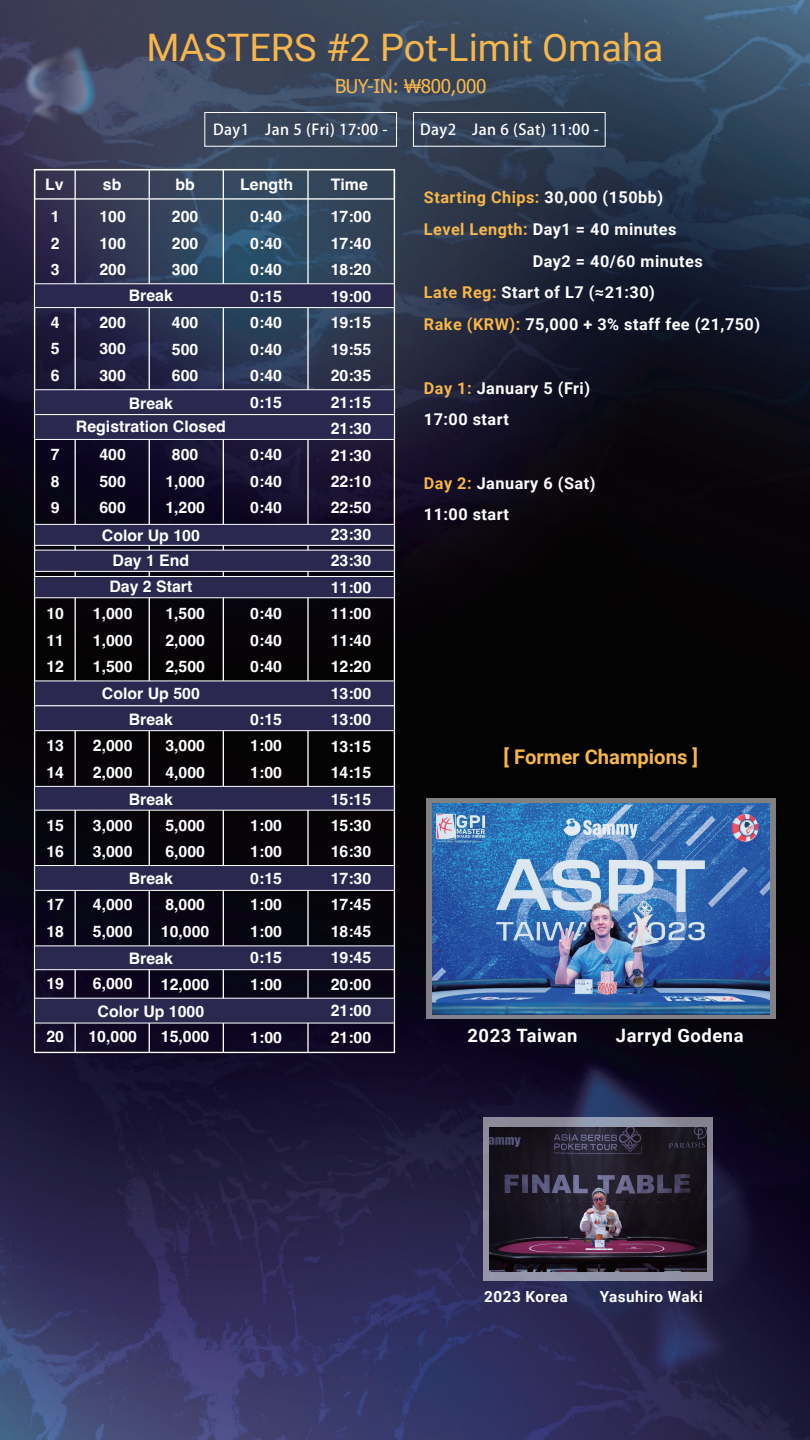
<style>
.page{position:relative;width:810px;height:1440px;background:#fff}
.page>*{position:absolute;margin:0;border:0;box-sizing:border-box;transform-origin:0 0}
.t1{font:37.95px "Roboto";color:#f7b64b}
.t2{font:700 20.17px "Roboto";color:#f7b64b}
.t3{font:18.9px "Tahoma";letter-spacing:-.02em;color:#f7b64b}
.t4{font:700 18.38px "Roboto";letter-spacing:.03em;color:#fff}
.t5{font:700 16.27px/31.7px "Roboto";letter-spacing:.03em;color:#fff}
.t6{font:700 16.27px "Roboto";letter-spacing:.03em;color:#f6b649}
.t7{font:700 15.9px/26.5px "Helvetica";color:#fff;text-align:justify}
.t8{font:700 15.3px "Roboto";letter-spacing:.03em;color:#fff}
.t9{font:500 14.92px "Koz Go Pr 6 N";letter-spacing:.03em;color:#fff}
.s1{color:#fff}
.s2{color:#f6b649}
.s3{font-family:"Koz Go Pr 6 N";font-weight:400}
</style>
<div class="page">
<img style="left:0;top:0;width:810px;height:1440px">
<div style="left:204px;top:112px;width:193px;height:35px;border:1px solid #fff"></div>
<div style="left:413px;top:112px;width:193px;height:35px;border:1px solid #fff"></div>
<div style="left:34px;top:169px;width:361px;height:31px;border:1px solid #fff"></div>
<hr style="left:75px;top:170px;width:1px;height:882px;background:#fff">
<hr style="left:149px;top:170px;width:1px;height:882px;background:#fff">
<hr style="left:223px;top:170px;width:1px;height:882px;background:#fff">
<hr style="left:307px;top:170px;width:2px;height:882px;background:#fff">
<div style="left:35px;top:284px;width:359px;height:24px;background:#2b2850"></div>
<div style="left:34px;top:283px;width:361px;height:25px;border:1px solid #fff"></div>
<div style="left:35px;top:786px;width:359px;height:24px;background:#2b2850"></div>
<div style="left:34px;top:786px;width:361px;height:25px;border:1px solid #fff"></div>
<div style="left:35px;top:946px;width:359px;height:24px;background:#2b2850"></div>
<div style="left:34px;top:946px;width:361px;height:24px;border:1px solid #fff"></div>
<div style="left:34px;top:389px;width:361px;height:26px;background:#2b2850;border:1px solid #fff"></div>
<div style="left:34px;top:414px;width:361px;height:26px;background:#2b2850;border:1px solid #fff"></div>
<div style="left:34px;top:524px;width:361px;height:22px;background:#2b2850;border:1px solid #fff"></div>
<div style="left:34px;top:681px;width:361px;height:25px;background:#2b2850"></div>
<div style="left:34px;top:705px;width:361px;height:26px;background:#2b2850;border:1px solid #fff"></div>
<div style="left:34px;top:550px;width:361px;height:22px;background:#2b2850;border:1px solid #fff"></div>
<div style="left:34px;top:576px;width:361px;height:22px;background:#2b2850;border:1px solid #fff"></div>
<div style="left:34px;top:998px;width:361px;height:25px;background:#2b2850"></div>
<div style="left:34px;top:865px;width:361px;height:26px;background:#2b2850;border:1px solid #fff"></div>
<svg style="left:426px;top:798px;width:349px;height:221px;background:#7b7c81"></svg>
<svg style="left:483px;top:1117px;width:230px;height:164px;background:#8f8fa2"></svg>
<img style="left:432px;top:803px;width:338px;height:211px">
<img style="left:489px;top:1127px;width:218px;height:145px">
<h1 class="t1" style="left:146px;top:21px;width:519px">MASTERS #2 Pot-Limit Omaha</h1>
<p class="t3" style="left:335px;top:73px;width:153px">BUY-IN: ₩800,000</p>
<p class="t9" style="left:213px;top:121px;width:176px">Day1　Jan 5 (Fri) 17:00 -</p>
<p class="t9" style="left:420px;top:121px;width:180px">Day2　Jan 6 (Sat) 11:00 -</p>
<p class="t7" style="left:45px;top:173px;width:20px">Lv</p>
<p class="t7" style="left:103px;top:173px;width:20px">sb</p>
<p class="t7" style="left:176px;top:173px;width:21px">bb</p>
<p class="t7" style="left:240px;top:173px;width:54px">Length</p>
<p class="t7" style="left:331px;top:170px;width:42px;line-height:32.7px">Time<br>17:00</p>
<p class="t7" style="left:331px;top:232px;width:42px">17:40<br>18:20<br>19:00<br>19:15<br>19:55<br>20:35<br>21:15<br>21:30<br>21:30<br>22:10<br>22:50<br>23:30<br>23:30<br>11:00<br>11:00<br>11:40<br>12:20<br>13:00<br>13:00<br>13:15<br>14:15<br>15:15<br>15:30<br>16:30<br>17:30<br>17:45<br>18:45<br>19:45<br>20:00<br>21:00<br>21:00</p>
<p class="t7" style="left:99px;top:205px;width:28px">100<br>100<br>200</p>
<p class="t7" style="left:172px;top:205px;width:28px">200<br>200<br>300</p>
<p class="t7" style="left:51px;top:205px;width:10px">1<br>2<br>3</p>
<p class="t7" style="left:250px;top:205px;width:33px">0:40<br>0:40<br>0:40<br>0:15<br>0:40<br>0:40<br>0:40<br>0:15</p>
<p class="t7" style="left:129px;top:284px;width:46px">Break</p>
<p class="t7" style="left:99px;top:311px;width:28px">200<br>300<br>300</p>
<p class="t7" style="left:172px;top:311px;width:28px">400<br>500<br>600</p>
<p class="t7" style="left:51px;top:311px;width:10px">4<br>5<br>6</p>
<p class="t7" style="left:129px;top:392px;width:46px">Break</p>
<p class="t7" style="left:76px;top:415px;width:151px">Registration Closed</p>
<p class="t7" style="left:99px;top:443px;width:28px">400<br>500<br>600</p>
<p class="t7" style="left:165px;top:443px;width:41px;text-align:center">800<br>1,000<br>1,200</p>
<p class="t7" style="left:250px;top:443px;width:33px">0:40<br>0:40<br>0:40</p>
<p class="t7" style="left:51px;top:443px;width:10px">7<br>8<br>9</p>
<p class="t7" style="left:102px;top:524px;width:99px">Color Up 100</p>
<p class="t7" style="left:109px;top:549px;width:84px">Day 1 End<br>Day 2 Start</p>
<p class="t7" style="left:46px;top:602px;width:19px">10<br>11<br>12</p>
<p class="t7" style="left:93px;top:602px;width:41px">1,000<br>1,000<br>1,500</p>
<p class="t7" style="left:165px;top:602px;width:41px">1,500<br>2,000<br>2,500</p>
<p class="t7" style="left:250px;top:602px;width:33px">0:40<br>0:40<br>0:40</p>
<p class="t7" style="left:102px;top:682px;width:99px">Color Up 500</p>
<p class="t7" style="left:129px;top:708px;width:46px">Break</p>
<p class="t7" style="left:250px;top:708px;width:33px">0:15<br>1:00<br>1:00</p>
<p class="t7" style="left:93px;top:734px;width:41px">2,000<br>2,000</p>
<p class="t7" style="left:93px;top:814px;width:41px">3,000<br>3,000</p>
<p class="t7" style="left:93px;top:893px;width:41px">4,000<br>5,000</p>
<p class="t7" style="left:93px;top:972px;width:41px">6,000</p>
<p class="t7" style="left:88px;top:1025px;width:50px">10,000</p>
<p class="t7" style="left:46px;top:734px;width:19px">13<br>14</p>
<p class="t7" style="left:165px;top:734px;width:41px">3,000<br>4,000</p>
<p class="t7" style="left:165px;top:814px;width:41px">5,000<br>6,000</p>
<p class="t7" style="left:161px;top:893px;width:50px">8,000<br>10,000</p>
<p class="t7" style="left:161px;top:972px;width:50px">12,000</p>
<p class="t7" style="left:161px;top:1025px;width:50px">15,000</p>
<p class="t7" style="left:129px;top:788px;width:46px">Break</p>
<p class="t7" style="left:46px;top:814px;width:19px">15<br>16</p>
<p class="t7" style="left:250px;top:814px;width:33px">1:00<br>1:00<br>0:15<br>1:00<br>1:00<br>0:15<br>1:00</p>
<p class="t7" style="left:129px;top:867px;width:46px">Break</p>
<p class="t7" style="left:46px;top:893px;width:19px">17<br>18</p>
<p class="t7" style="left:129px;top:947px;width:46px">Break</p>
<p class="t7" style="left:46px;top:972px;width:19px">19</p>
<p class="t7" style="left:98px;top:1000px;width:108px">Color Up 1000</p>
<p class="t7" style="left:46px;top:1025px;width:19px">20</p>
<p class="t7" style="left:250px;top:1025px;width:33px">1:00</p>
<p class="t6" style="left:424px;top:186px;width:241px">Starting Chips: <span class="s1">30,000 (150bb)</span></p>
<p class="t5" style="left:424px;top:213px;width:254px"><span class="s2">Level Length:</span> Day1 = 40 minutes</p>
<p class="t5" style="left:533px;top:244px;width:172px">Day2 = 40/60 minutes</p>
<p class="t5" style="left:424px;top:276px;width:233px"><span class="s2">Late Reg:</span> Start of L7 (≈21:30)</p>
<p class="t5" style="left:424px;top:308px;width:338px"><span class="s2">Rake (KRW):</span> 75,000 + 3% staff fee (21,750)</p>
<p class="t5" style="left:424px;top:371px;width:168px"><span class="s2">Day 1:</span> January 5 (Fri)<br>17:00 start</p>
<p class="t5" style="left:424px;top:466px;width:173px"><span class="s2">Day 2:</span> January 6 (Sat)<br>11:00 start</p>
<p class="t2" style="left:504px;top:743px;width:196px">[ Former Champions ]</p>
<p class="t4" style="left:467px;top:1023px;width:278px">2023 Taiwan<span class="s3">　　</span>Jarryd Godena</p>
<p class="t8" style="left:484px;top:1286px;width:220px">2023 Korea<span class="s3">　　</span>Yasuhiro Waki</p>
</div>
